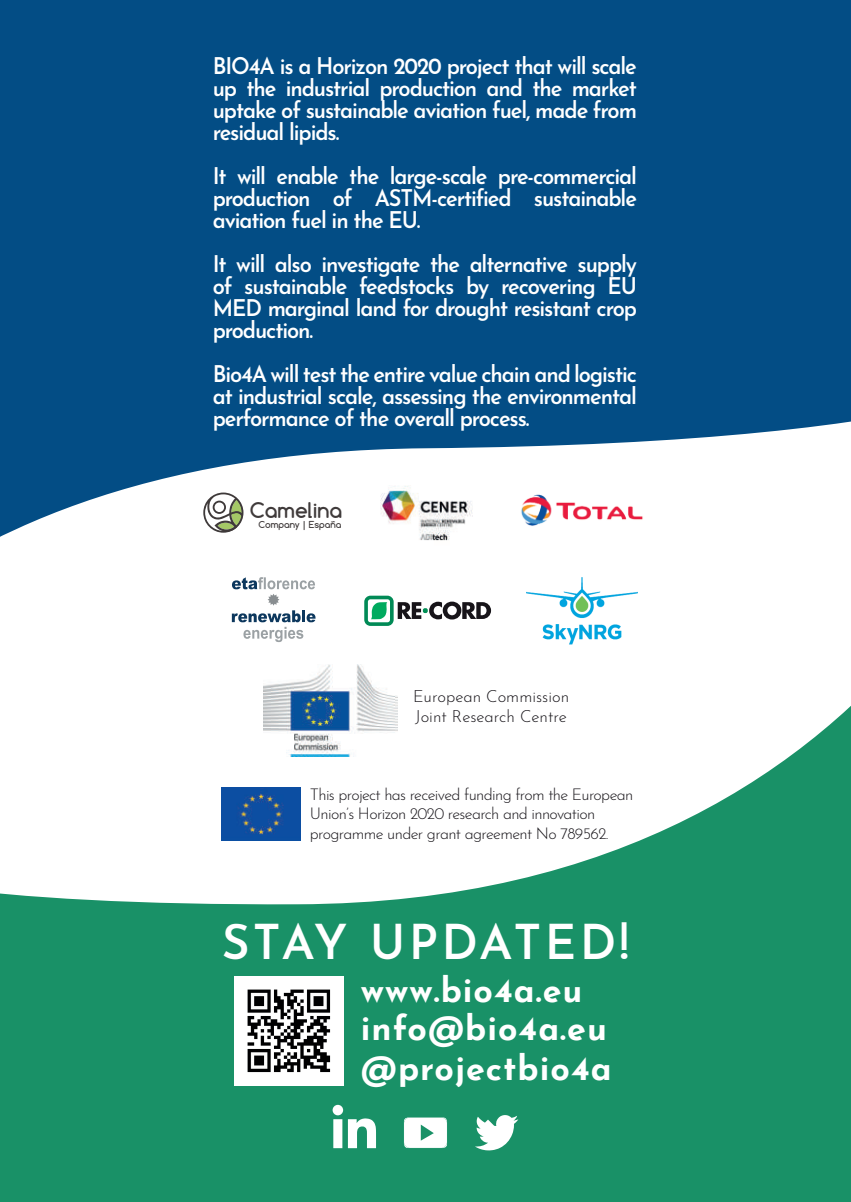
<style>
.page{position:relative;width:851px;height:1202px;background:#fff}
.page>*{position:absolute;margin:0;border:0;box-sizing:border-box;transform-origin:0 0}
.t1{font:600 48px "Josefin Sans";letter-spacing:.065em;color:#fff}
.t2{font:700 34px/39px "Josefin Sans";letter-spacing:.03em;color:#fff}
.t3{font:600 23px/22px "Josefin Sans";letter-spacing:-.05em;color:#fff;text-align:justify;scale:.95 1}
.t4{font:700 20.4px "Comfortaa";color:#3f3a3a}
.t5{font:300 16.6px/19.4px "Josefin Sans";color:#171419}
.t6{font:300 16px/19.4px "Josefin Sans";letter-spacing:-.04em;color:#171419}
.t7{font:700 9px "Comfortaa";color:#3f3a3a}
</style>
<div class="page">
<div style="left:0;top:907px;width:850px;height:295px;background:#199167"></div>
<div style="left:0;top:0;width:850px;height:690px;background:#034d85"></div>
<svg style="left:0;top:421px;width:850px;height:486px;fill:#fff"></svg>
<img style="left:221px;top:788px;width:79px;height:52px">
<svg style="left:203px;top:493px;width:40px;height:40px;background:#b5b8ab"></svg>
<img style="left:358px;top:486px;width:139px;height:59px">
<img style="left:263px;top:664px;width:134px;height:93px">
<svg style="left:232px;top:577px;width:83px;height:65px;background:#d5dbe0"></svg>
<svg style="left:364px;top:596px;width:127px;height:30px;background:#9db4ab"></svg>
<img style="left:526px;top:577px;width:112px;height:67px">
<img style="left:512px;top:491px;width:139px;height:43px">
<svg style="left:348px;top:1118px;width:28px;height:30px"></svg>
<svg style="left:333px;top:1119px;width:9px;height:29px"></svg>
<div style="left:332px;top:1105px;width:11px;height:10px;background:#fff;border-radius:50%"></div>
<svg style="left:403px;top:1117px;width:44px;height:31px"></svg>
<svg style="left:475px;top:1115px;width:43px;height:35px"></svg>
<img style="left:235px;top:976px;width:109px;height:109px">
<p class="t3" style="left:213px;top:52px;width:448px">BIO4A is a Horizon 2020 project that will scale up the industrial production and the market uptake of sustainable aviation fuel, made from residual lipids.</p>
<p class="t3" style="left:213px;top:162px;width:448px">It will enable the large-scale pre-commercial production of ASTM-certified sustainable aviation fuel in the EU.</p>
<p class="t3" style="left:213px;top:250px;width:448px">It will also investigate the alternative supply of sustainable feedstocks by recovering EU MED marginal land for drought resistant crop production.</p>
<p class="t3" style="left:213px;top:360px;width:448px">Bio4A will test the entire value chain and logistic at industrial scale, assessing the environmental performance of the overall process.</p>
<p class="t4" style="left:250px;top:497px;width:94px">Camelina</p>
<p class="t7" style="left:258px;top:519px;width:84px">Company | España</p>
<p class="t5" style="left:413px;top:685px;width:158px">European Commission<br>Joint Research Centre</p>
<p class="t6" style="left:310px;top:783px;width:325px">This project has received funding from the European<br>Union’s Horizon 2020 research and innovation programme under grant agreement No 789562.</p>
<h1 class="t1" style="left:222px;top:901px;width:409px">STAY UPDATED!</h1>
<h2 class="t2" style="left:361px;top:965px;width:252px">www.bio4a.eu info@bio4a.eu @projectbio4a</h2>
</div>
